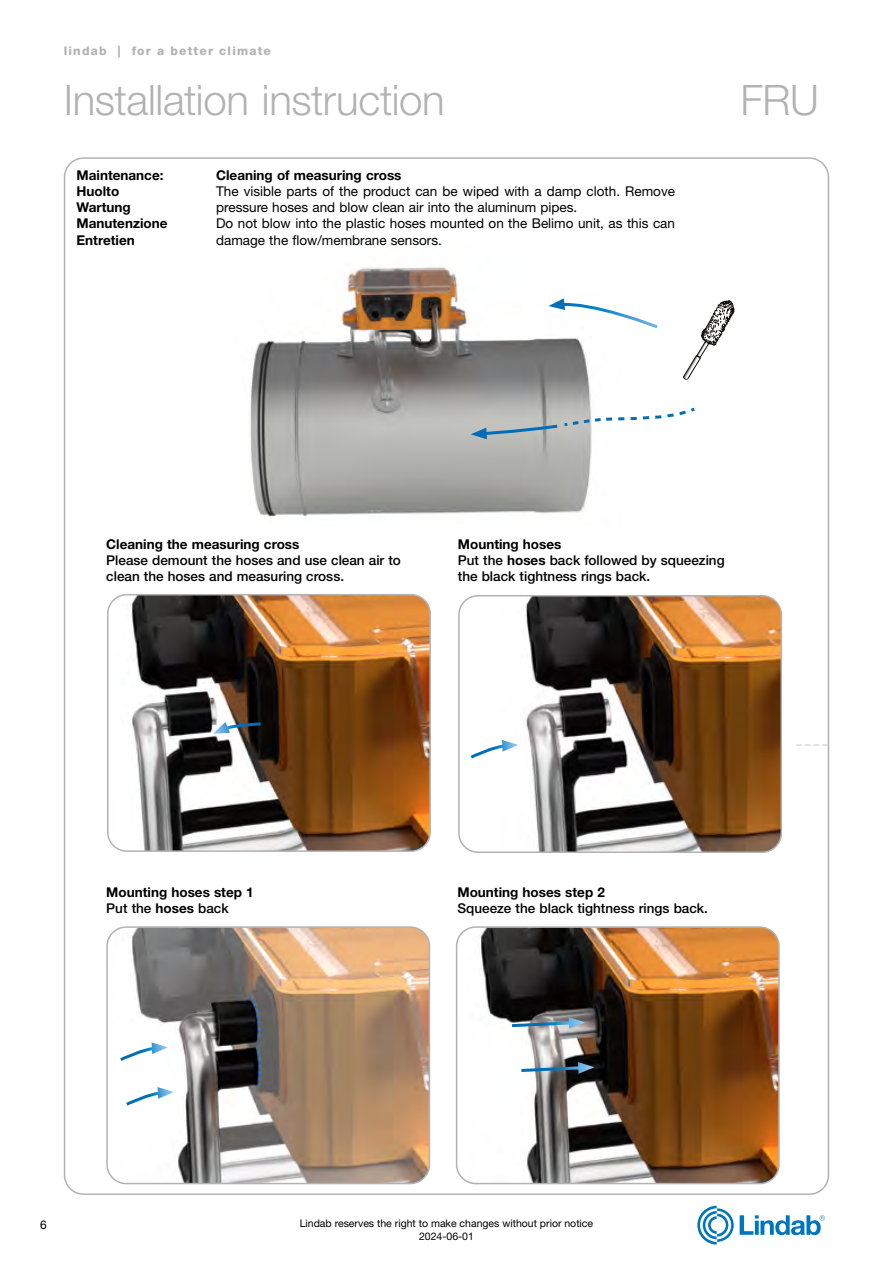
<style>
.page{position:relative;width:893px;height:1263px;background:#fff}
.page>*{position:absolute;margin:0;border:0;box-sizing:border-box;transform-origin:0 0}
.t1{font:300 42px "Helvetica Neue LT Pro";letter-spacing:-.01em;color:#b3b2b2}
.t2{font:13.5px/16.2px "Helvetica Neue LT Pro";color:#000}
.t3{font:500 13.5px/16.2px "Helvetica Neue LT Pro";color:#000}
.t4{font:700 13.5px/16.2px "Helvetica Neue LT Pro";color:#000}
.t5{font:800 12px "Helvetica Neue LT Pro";letter-spacing:.1em;color:#b3b2b2}
.t6{font:12px "Helvetica Neue LT Pro";color:#000}
.t7{font:10.5px/12.6px "Helvetica Neue LT Pro";color:#000;text-align:center}
.s1{font-weight:700}
.s2{font-weight:500}
</style>
<div class="page">
<img style="left:250px;top:266px;width:342px;height:251px">
<img style="left:109px;top:929px;width:320px;height:254px">
<div style="left:106px;top:926px;width:324px;height:258px;border:2px solid #b3b2b2;border-radius:19px"></div>
<svg style="left:796px;top:745px;width:32px;height:1px"></svg>
<svg style="left:471px;top:405px;width:224px;height:34px"></svg>
<img style="left:110px;top:595px;width:318px;height:254px">
<div style="left:107px;top:594px;width:324px;height:258px;border:2px solid #b3b2b2;border-radius:19px"></div>
<svg style="left:683px;top:301px;width:51px;height:79px"></svg>
<img style="left:457px;top:929px;width:320px;height:254px">
<div style="left:456px;top:926px;width:324px;height:258px;border:2px solid #b3b2b2;border-radius:19px"></div>
<svg style="left:213px;top:721px;width:51px;height:13px"></svg>
<svg style="left:118px;top:1042px;width:50px;height:21px"></svg>
<svg style="left:509px;top:1017px;width:76px;height:12px"></svg>
<img style="left:461px;top:596px;width:320px;height:254px">
<div style="left:458px;top:595px;width:324px;height:258px;border:2px solid #b3b2b2;border-radius:19px"></div>
<svg style="left:468px;top:740px;width:50px;height:20px"></svg>
<svg style="left:518px;top:1062px;width:76px;height:12px"></svg>
<svg style="left:124px;top:1087px;width:50px;height:20px"></svg>
<svg style="left:548px;top:298px;width:110px;height:32px"></svg>
<svg style="left:740px;top:1215px;width:85px;height:20px"></svg>
<svg style="left:697px;top:1206px;width:37px;height:38px"></svg>
<p class="t5" style="left:64px;top:44px;width:209px">lindab | for a better climate</p>
<h1 class="t1" style="left:64px;top:74px;width:383px">Installation instruction</h1>
<h1 class="t1" style="left:740px;top:74px;width:80px">FRU</h1>
<p class="t4" style="left:77px;top:166px;width:93px">Maintenance:<br>Huolto<br>Wartung<br>Manutenzione<br>Entretien</p>
<p class="t4" style="left:216px;top:166px;width:187px">Cleaning of measuring cross</p>
<p class="t2" style="left:216px;top:183px;width:460px">The visible parts of the product can be wiped with a damp cloth. Remove pressure hoses and blow clean air into the aluminum pipes.<br>Do not blow into the plastic hoses mounted on the Belimo unit, as this can damage the flow/membrane sensors.</p>
<p class="t4" style="left:106px;top:535px;width:195px">Cleaning the measuring cross</p>
<p class="t3" style="left:106px;top:552px;width:296px">Please demount the hoses and use clean air to clean the hoses and measuring cross.</p>
<p class="t3" style="left:458px;top:536px;width:268px"><span class="s1">Mounting hoses<br></span>Put the <span class="s1">hoses</span> back followed by squeezing the black tightness rings back.</p>
<p class="t4" style="left:106px;top:883px;width:149px">Mounting hoses step 1<br><span class="s2">Put the</span> hoses <span class="s2">back</span></p>
<p class="t4" style="left:457px;top:883px;width:149px">Mounting hoses step 2</p>
<p class="t3" style="left:457px;top:900px;width:252px">Squeeze the black tightness rings back.</p>
<p class="t6" style="left:40px;top:1217px;width:8px">6</p>
<p class="t7" style="left:300px;top:1217px;width:295px">Lindab reserves the right to make changes without prior notice<br>2024-06-01</p>
</div>
